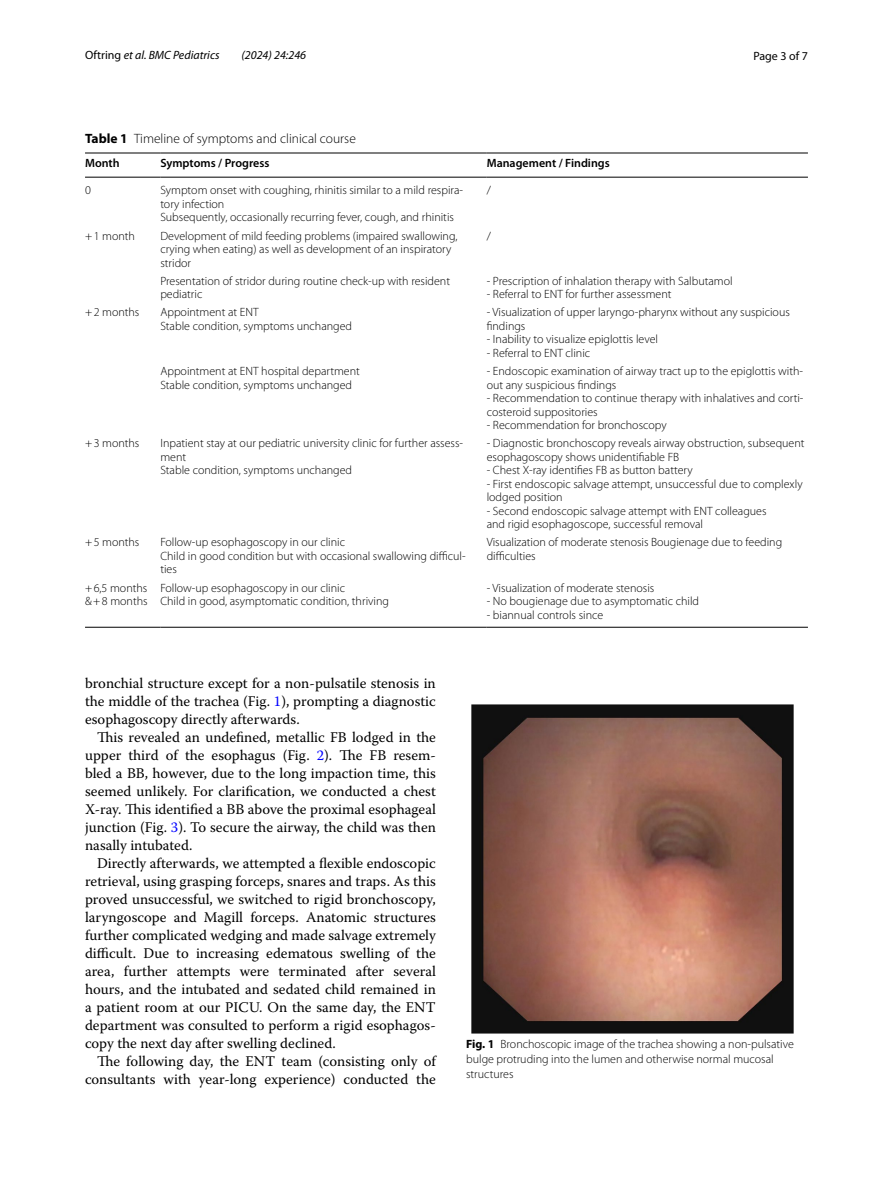
<style>
.page{position:relative;width:893px;height:1187px;background:#fff}
.page>*{position:absolute;margin:0;border:0;box-sizing:border-box;transform-origin:0 0}
.t1{font:14.7px/18px "Warnock Pro";color:#000;text-align:justify}
.t2{font:300 13.5px "Myriad Pro";color:#000}
.t3{font:300 12px/13.5px "Myriad Pro";color:#000}
.t4{font:600 12px "Myriad Pro";color:#000}
.t5{font:italic 12px "Myriad Pro";color:#000}
.t6{font:12px "Myriad Pro";color:#000}
.s1{font-style:normal}
.s2{font-weight:700}
.s3{color:#00f}
</style>
<div class="page">
<hr style="left:85px;top:153px;width:75px;height:1px;background:#000">
<hr style="left:85px;top:177px;width:75px;height:1px;background:#000">
<hr style="left:160px;top:153px;width:327px;height:1px;background:#000">
<hr style="left:160px;top:177px;width:327px;height:1px;background:#000">
<hr style="left:487px;top:153px;width:321px;height:1px;background:#000">
<hr style="left:487px;top:177px;width:321px;height:1px;background:#000">
<hr style="left:85px;top:627px;width:75px;height:1px;background:#000">
<hr style="left:160px;top:627px;width:327px;height:1px;background:#000">
<hr style="left:487px;top:627px;width:321px;height:1px;background:#000">
<img style="left:472px;top:704px;width:321px;height:329px">
<p class="t5" style="left:85px;top:48px;width:136px"><span class="s1">Oftring</span> et al. BMC Pediatrics</p>
<p class="t5" style="left:241px;top:48px;width:66px">(2024) 24:246</p>
<p class="t6" style="left:753px;top:48px;width:56px">Page 3 of 7</p>
<p class="t2" style="left:85px;top:131px;width:272px"><span class="s2">Table 1</span> Timeline of symptoms and clinical course</p>
<p class="t4" style="left:85px;top:156px;width:36px">Month</p>
<p class="t4" style="left:160px;top:156px;width:111px">Symptoms / Progress</p>
<p class="t4" style="left:487px;top:156px;width:125px">Management / Findings</p>
<p class="t3" style="left:85px;top:184px;width:7px">0</p>
<p class="t3" style="left:160px;top:184px;width:304px">Symptom onset with coughing, rhinitis similar to a mild respira&shy;tory infection<br>Subsequently, occasionally recurring fever, cough, and rhinitis</p>
<p class="t3" style="left:487px;top:184px;width:6px">/</p>
<p class="t3" style="left:85px;top:229px;width:51px">+1 month</p>
<p class="t3" style="left:160px;top:229px;width:299px">Development of mild feeding problems (impaired swallowing, crying when eating) as well as development of an inspiratory stridor</p>
<p class="t3" style="left:487px;top:229px;width:6px">/</p>
<p class="t3" style="left:160px;top:274px;width:291px">Presentation of stridor during routine check-up with resident pediatric</p>
<p class="t3" style="left:487px;top:274px;width:247px">- Prescription of inhalation therapy with Salbutamol</p>
<p class="t3" style="left:487px;top:287px;width:186px">- Referral to ENT for further assessment</p>
<p class="t3" style="left:85px;top:306px;width:56px">+2 months</p>
<p class="t3" style="left:160px;top:306px;width:193px">Appointment at ENT<br>Stable condition, symptoms unchanged</p>
<p class="t3" style="left:487px;top:306px;width:305px">- Visualization of upper laryngo-pharynx without any suspicious findings</p>
<p class="t3" style="left:487px;top:333px;width:173px">- Inability to visualize epiglottis level</p>
<p class="t3" style="left:487px;top:346px;width:105px">- Referral to ENT clinic</p>
<p class="t3" style="left:160px;top:364px;width:201px">Appointment at ENT hospital department<br>Stable condition, symptoms unchanged</p>
<p class="t3" style="left:487px;top:364px;width:318px">- Endoscopic examination of airway tract up to the epiglottis with&shy;out any suspicious findings</p>
<p class="t3" style="left:487px;top:391px;width:318px">- Recommendation to continue therapy with inhalatives and corti&shy;costeroid suppositories</p>
<p class="t3" style="left:487px;top:418px;width:182px">- Recommendation for bronchoscopy</p>
<p class="t3" style="left:85px;top:436px;width:56px">+3 months</p>
<p class="t3" style="left:160px;top:436px;width:304px">Inpatient stay at our pediatric university clinic for further assess&shy;ment<br>Stable condition, symptoms unchanged</p>
<p class="t3" style="left:487px;top:436px;width:319px">- Diagnostic bronchoscopy reveals airway obstruction, subsequent esophagoscopy shows unidentifiable FB</p>
<p class="t3" style="left:487px;top:463px;width:207px">- Chest X-ray identifies FB as button battery</p>
<p class="t3" style="left:487px;top:477px;width:317px">- First endoscopic salvage attempt, unsuccessful due to complexly lodged position</p>
<p class="t3" style="left:487px;top:504px;width:281px">- Second endoscopic salvage attempt with ENT colleagues and rigid esophagoscope, successful removal</p>
<p class="t3" style="left:85px;top:536px;width:56px">+5 months</p>
<p class="t3" style="left:160px;top:536px;width:307px">Follow-up esophagoscopy in our clinic<br>Child in good condition but with occasional swallowing difficul&shy;ties</p>
<p class="t3" style="left:487px;top:536px;width:297px">Visualization of moderate stenosis Bougienage due to feeding difficulties</p>
<p class="t3" style="left:85px;top:581px;width:64px">+6,5 months &amp;+8 months</p>
<p class="t3" style="left:160px;top:581px;width:230px">Follow-up esophagoscopy in our clinic<br>Child in good, asymptomatic condition, thriving</p>
<p class="t3" style="left:487px;top:581px;width:169px">- Visualization of moderate stenosis</p>
<p class="t3" style="left:487px;top:594px;width:214px">- No bougienage due to asymptomatic child</p>
<p class="t3" style="left:487px;top:608px;width:118px">- biannual controls since</p>
<p class="t1" style="left:85px;top:673px;width:352px">bronchial structure except for a non-pulsatile stenosis in the middle of the trachea (Fig. <span class="s3">1</span>), prompting a diagnostic esophagoscopy directly afterwards.</p>
<p class="t1" style="left:85px;top:727px;width:352px;text-indent:12px">This revealed an undefined, metallic FB lodged in the upper third of the esophagus (Fig. <span class="s3">2</span>). The FB resem&shy;bled a BB, however, due to the long impaction time, this seemed unlikely. For clarification, we conducted a chest X-ray. This identified a BB above the proximal esophageal junction (Fig. <span class="s3">3</span>). To secure the airway, the child was then nasally intubated.</p>
<p class="t1" style="left:85px;top:853px;width:352px;text-indent:12px">Directly afterwards, we attempted a flexible endoscopic retrieval, using grasping forceps, snares and traps. As this proved unsuccessful, we switched to rigid bronchoscopy, laryngoscope and Magill forceps. Anatomic structures further complicated wedging and made salvage extremely difficult. Due to increasing edematous swelling of the area, further attempts were terminated after several hours, and the intubated and sedated child remained in a patient room at our PICU. On the same day, the ENT department was consulted to perform a rigid esophagos&shy;copy the next day after swelling declined.</p>
<p class="t1" style="left:85px;top:1051px;width:352px;text-align:right">The following day, the ENT team (consisting only of consultants with year-long experience) conducted the</p>
<p class="t3" style="left:466px;top:1036px;width:329px;line-height:15px"><span class="s2">Fig. 1</span> Bronchoscopic image of the trachea showing a non-pulsative bulge protruding into the lumen and otherwise normal mucosal structures</p>
</div>
